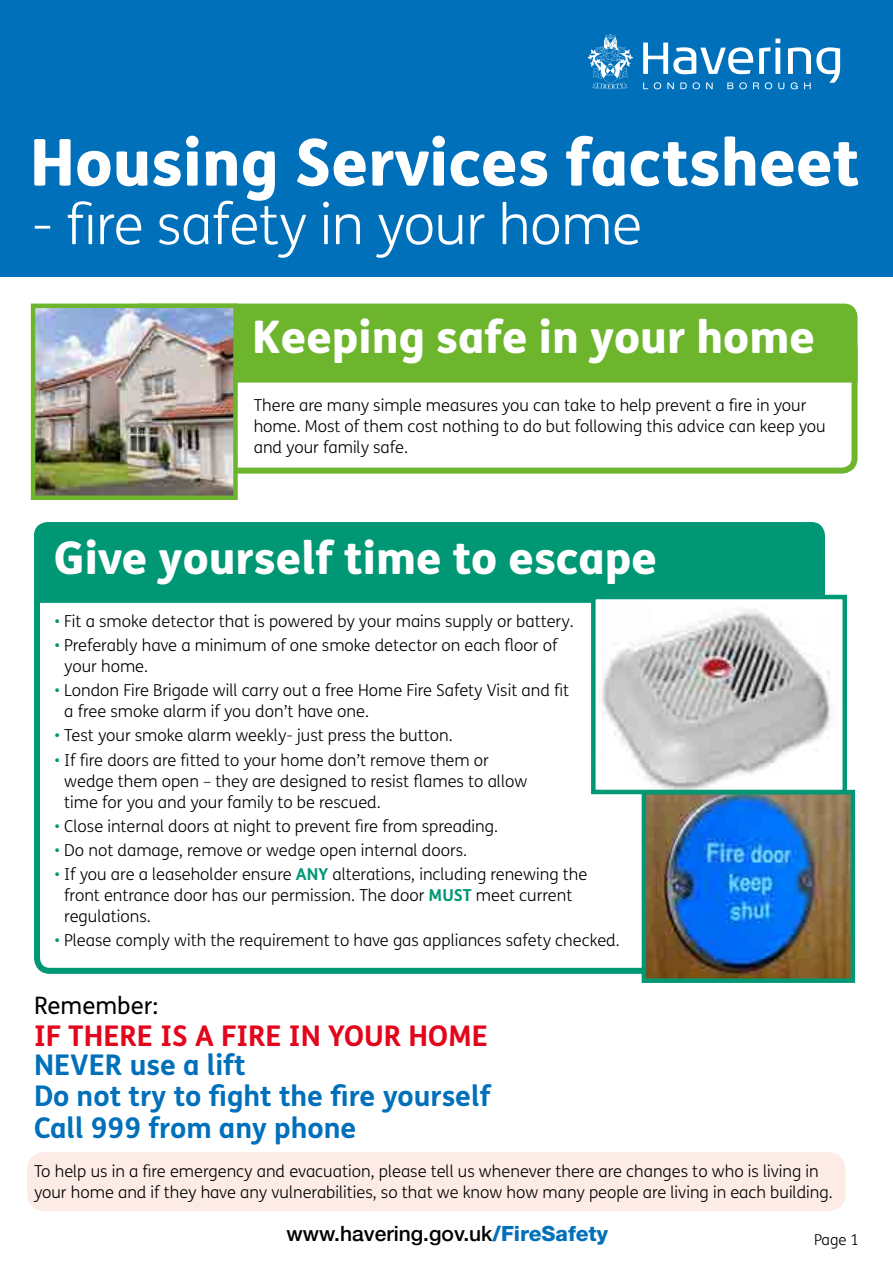
<style>
.page{position:relative;width:893px;height:1263px;background:#fff}
.page>*{position:absolute;margin:0;border:0;box-sizing:border-box;transform-origin:0 0}
.t1{font:800 64.8px "FS Me";color:#fff}
.t2{font:300 55.65px "FS Me";letter-spacing:-.01em;color:#fff}
.t3{font:800 45px "FS Me";color:#fff}
.t4{font:700 28.5px/31.7px "FS Me";color:#0070ba}
.t5{font:700 28.5px "FS Me";color:#e3051b}
.t6{font:24px "FS Me";color:#000}
.t7{font:500 21px "Helvetica Neue";color:#000}
.t8{font:300 16.5px/21px "FS Me";color:#000}
.t9{font:300 15px "FS Me";color:#000}
.s1{color:#009774}
.s2{font-weight:700;color:#009774}
.s3{font-family:"Helvetica Neue LT Std";font-weight:800;color:#0070ba}
</style>
<div class="page">
<div style="left:27px;top:1152px;width:818px;height:59px;background:#fdece6;border-radius:17px"></div>
<div style="left:125px;top:332px;width:732px;height:142px;border:6px solid #6cb52d;border-radius:13px"></div>
<div style="left:125px;top:303px;width:733px;height:80px;background:#6cb52d"></div>
<div style="left:0;top:0;width:893px;height:276px;background:#0070ba"></div>
<svg style="left:643px;top:39px;width:197px;height:50px"></svg>
<svg style="left:587px;top:34px;width:46px;height:55px"></svg>
<img style="left:36px;top:309px;width:197px;height:186px">
<div style="left:31px;top:304px;width:207px;height:196px;border:4px solid #6cb52d"></div>
<div style="left:34px;top:548px;width:791px;height:426px;border:6px solid #009774;border-radius:13px"></div>
<div style="left:34px;top:522px;width:792px;height:82px;background:#009774"></div>
<img style="left:647px;top:795px;width:203px;height:183px">
<div style="left:642px;top:790px;width:213px;height:193px;border:4px solid #009774"></div>
<img style="left:596px;top:600px;width:235px;height:189px">
<div style="left:591px;top:595px;width:256px;height:199px;border:4px solid #009774"></div>
<h1 class="t1" style="left:30px;top:111px;width:831px">Housing Services factsheet</h1>
<h2 class="t2" style="left:32px;top:187px;width:612px">- fire safety in your home</h2>
<h3 class="t3" style="left:252px;top:301px;width:564px">Keeping safe in your home</h3>
<p class="t8" style="left:254px;top:394px;width:573px">There are many simple measures you can take to help prevent a fire in your home. Most of them cost nothing to do but following this advice can keep you and your family safe.</p>
<h3 class="t3" style="left:54px;top:522px;width:604px">Give yourself time to escape</h3>
<p class="t8" style="left:55px;top:610px;width:521px"><span class="s1">•</span> Fit a smoke detector that is powered by your mains supply or battery.</p>
<p class="t8" style="left:64px;top:634px;width:495px;text-indent:-10px"><span class="s1">•</span> Preferably have a minimum of one smoke detector on each floor of your home.</p>
<p class="t8" style="left:64px;top:679px;width:506px;text-indent:-10px"><span class="s1">•</span> London Fire Brigade will carry out a free Home Fire Safety Visit and fit a free smoke alarm if you don’t have one.</p>
<p class="t8" style="left:55px;top:725px;width:400px"><span class="s1">•</span> Test your smoke alarm weekly- just press the button.</p>
<p class="t8" style="left:64px;top:749px;width:465px;text-indent:-10px"><span class="s1">•</span> If fire doors are fitted to your home don’t remove them or wedge them open – they are designed to resist flames to allow time for you and your family to be rescued.</p>
<p class="t8" style="left:55px;top:815px;width:445px"><span class="s1">•</span> Close internal doors at night to prevent fire from spreading.</p>
<p class="t8" style="left:55px;top:839px;width:414px"><span class="s1">•</span> Do not damage, remove or wedge open internal doors.</p>
<p class="t8" style="left:64px;top:863px;width:525px;text-indent:-10px"><span class="s1">•</span> If you are a leaseholder ensure <span class="s2">ANY</span> alterations, including renewing the front entrance door has our permission. The door <span class="s2">MUST</span> meet current regulations.</p>
<p class="t8" style="left:55px;top:930px;width:567px"><span class="s1">•</span> Please comply with the requirement to have gas appliances safety checked.</p>
<h3 class="t6" style="left:34px;top:992px;width:126px">Remember:</h3>
<h3 class="t5" style="left:34px;top:1018px;width:455px">IF THERE IS A FIRE IN YOUR HOME</h3>
<h3 class="t4" style="left:34px;top:1049px;width:458px">NEVER use a lift<br>Do not try to fight the fire yourself<br>Call 999 from any phone</h3>
<p class="t8" style="left:34px;top:1161px;width:800px">To help us in a fire emergency and evacuation, please tell us whenever there are changes to who is living in your home and if they have any vulnerabilities, so that we know how many people are living in each building.</p>
<p class="t9" style="left:814px;top:1230px;width:46px">Page 1</p>
<p class="t7" style="left:286px;top:1216px;width:323px">www.havering.gov.uk<span class="s3">/FireSafety</span></p>
</div>
